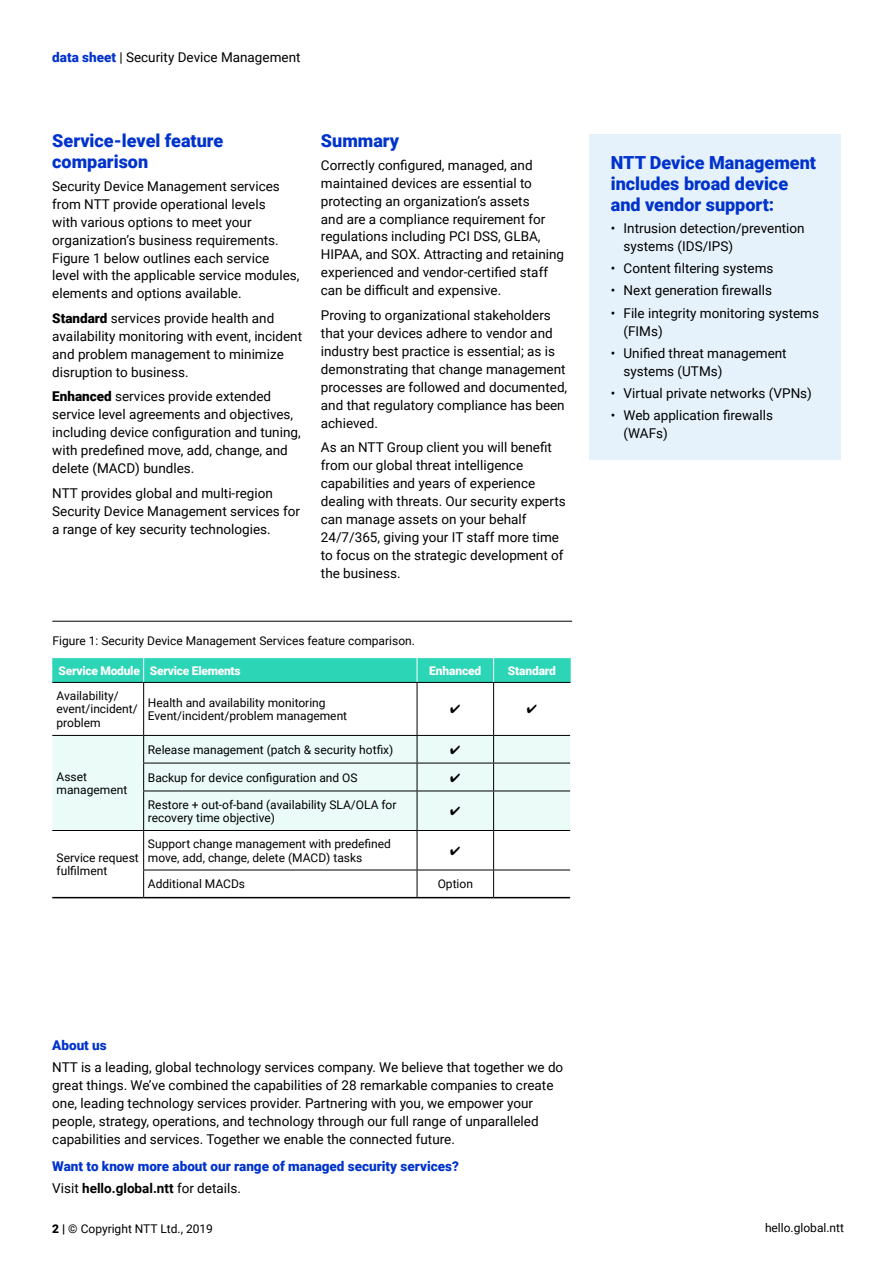
<style>
.page{position:relative;width:893px;height:1263px;background:#fff}
.page>*{position:absolute;margin:0;border:0;box-sizing:border-box;transform-origin:0 0}
.t1{font:900 18px/21px "Roboto";color:#03c}
.t2{font:13.5px/18px "Roboto";color:#000}
.t3{font:900 13.5px/22.2px "Roboto";color:#03c}
.t4{font:12px/13.5px "Roboto";color:#000}
.t5{font:900 12px "Roboto";letter-spacing:-.02em;color:#fff}
.s1{font-weight:900;color:#03c}
.s2{font-weight:900}
.s3{font-weight:400;color:#000}
.s4{font-weight:700;color:#000}
</style>
<div class="page">
<div style="left:52px;top:736px;width:518px;height:94px;background:#eafbf8"></div>
<hr style="left:417px;top:683px;width:1px;height:52px;background:#000">
<hr style="left:493px;top:683px;width:1px;height:52px;background:#000">
<hr style="left:52px;top:735px;width:92px;height:1px;background:#000">
<hr style="left:144px;top:735px;width:273px;height:1px;background:#000">
<hr style="left:417px;top:735px;width:77px;height:1px;background:#000">
<hr style="left:494px;top:735px;width:76px;height:1px;background:#000">
<hr style="left:143px;top:791px;width:274px;height:1px;background:#000">
<hr style="left:417px;top:791px;width:77px;height:1px;background:#000">
<hr style="left:494px;top:791px;width:76px;height:1px;background:#000">
<hr style="left:417px;top:831px;width:1px;height:39px;background:#000">
<hr style="left:493px;top:831px;width:1px;height:39px;background:#000">
<hr style="left:143px;top:870px;width:274px;height:1px;background:#000">
<hr style="left:417px;top:870px;width:77px;height:1px;background:#000">
<hr style="left:494px;top:870px;width:76px;height:1px;background:#000">
<svg style="left:417px;top:736px;width:1px;height:55px"></svg>
<svg style="left:493px;top:736px;width:1px;height:55px"></svg>
<hr style="left:417px;top:791px;width:1px;height:39px;background:#000">
<hr style="left:493px;top:791px;width:1px;height:39px;background:#000">
<svg style="left:417px;top:870px;width:1px;height:27px"></svg>
<svg style="left:493px;top:870px;width:1px;height:27px"></svg>
<hr style="left:143px;top:763px;width:274px;height:1px;background:#000">
<hr style="left:417px;top:763px;width:77px;height:1px;background:#000">
<hr style="left:494px;top:763px;width:76px;height:1px;background:#000">
<hr style="left:52px;top:830px;width:92px;height:1px;background:#000">
<hr style="left:144px;top:830px;width:273px;height:1px;background:#000">
<hr style="left:417px;top:830px;width:77px;height:1px;background:#000">
<hr style="left:494px;top:830px;width:76px;height:1px;background:#000">
<svg style="left:52px;top:658px;width:519px;height:24px;background:#2ed4b6"></svg>
<hr style="left:52px;top:897px;width:92px;height:1px;background:#000">
<hr style="left:144px;top:897px;width:273px;height:1px;background:#000">
<hr style="left:417px;top:897px;width:77px;height:1px;background:#000">
<hr style="left:494px;top:897px;width:76px;height:1px;background:#000">
<svg style="left:143px;top:870px;width:1px;height:27px"></svg>
<hr style="left:52px;top:682px;width:92px;height:1px;background:#000">
<hr style="left:143px;top:683px;width:1px;height:52px;background:#000">
<hr style="left:144px;top:682px;width:273px;height:1px;background:#000">
<hr style="left:417px;top:682px;width:77px;height:1px;background:#000">
<hr style="left:494px;top:682px;width:76px;height:1px;background:#000">
<svg style="left:143px;top:736px;width:1px;height:55px"></svg>
<hr style="left:143px;top:791px;width:1px;height:39px;background:#000">
<hr style="left:143px;top:831px;width:1px;height:39px;background:#000">
<hr style="left:52px;top:621px;width:520px;height:1px;background:#000">
<div style="left:589px;top:134px;width:252px;height:326px;background:#e6f2fb"></div>
<svg style="left:451px;top:745px;width:9px;height:9px"></svg>
<svg style="left:451px;top:773px;width:9px;height:9px"></svg>
<svg style="left:451px;top:807px;width:9px;height:8px"></svg>
<p class="t2" style="left:52px;top:48px;width:250px"><span class="s1">data sheet</span> | Security Device Management</p>
<h1 class="t1" style="left:52px;top:130px;width:173px">Service-level feature comparison</h1>
<p class="t2" style="left:52px;top:176px;width:249px">Security Device Management services from NTT provide operational levels<br>with various options to meet your organization’s business requirements.<br>Figure 1 below outlines each service level with the applicable service modules, elements and options available.</p>
<p class="t2" style="left:52px;top:309px;width:251px"><span class="s2">Standard</span> services provide health and availability monitoring with event, incident and problem management to minimize disruption to business.</p>
<p class="t2" style="left:52px;top:387px;width:250px"><span class="s2">Enhanced</span> services provide extended service level agreements and objectives, including device configuration and tuning, with predefined move, add, change, and delete (MACD) bundles.</p>
<p class="t2" style="left:52px;top:483px;width:249px">NTT provides global and multi-region<br>Security Device Management services for a range of key security technologies.</p>
<h1 class="t1" style="left:321px;top:130px;width:80px">Summary</h1>
<p class="t2" style="left:321px;top:155px;width:245px">Correctly configured, managed, and maintained devices are essential to protecting an organization’s assets<br>and are a compliance requirement for regulations including PCI DSS, GLBA, HIPAA, and SOX. Attracting and retaining experienced and vendor-certified staff can be difficult and expensive.</p>
<p class="t2" style="left:321px;top:306px;width:248px">Proving to organizational stakeholders that your devices adhere to vendor and industry best practice is essential; as is demonstrating that change management processes are followed and documented, and that regulatory compliance has been achieved.</p>
<p class="t2" style="left:321px;top:438px;width:246px">As an NTT Group client you will benefit from our global threat intelligence capabilities and years of experience dealing with threats. Our security experts can manage assets on your behalf 24/7/365, giving your IT staff more time to focus on the strategic development of the business.</p>
<p class="t4" style="left:53px;top:633px;width:364px">Figure 1: Security Device Management Services feature comparison.</p>
<p class="t5" style="left:58px;top:662px;width:184px">Service Module Service Elements</p>
<p class="t5" style="left:429px;top:662px;width:54px">Enhanced</p>
<p class="t5" style="left:508px;top:662px;width:50px">Standard</p>
<p class="t4" style="left:57px;top:688px;width:83px">Availability/ event/incident/ problem</p>
<p class="t4" style="left:148px;top:695px;width:201px">Health and availability monitoring<br>Event/incident/problem management</p>
<p class="t4" style="left:57px;top:769px;width:72px">Asset management</p>
<p class="t4" style="left:57px;top:850px;width:84px">Service request fulfilment</p>
<p class="t4" style="left:148px;top:742px;width:247px">Release management (patch &amp; security hotfix)</p>
<p class="t4" style="left:148px;top:770px;width:211px">Backup for device configuration and OS</p>
<p class="t4" style="left:148px;top:797px;width:250px">Restore + out-of-band (availability SLA/OLA for recovery time objective)</p>
<p class="t4" style="left:148px;top:836px;width:245px">Support change management with predefined move, add, change, delete (MACD) tasks</p>
<p class="t4" style="left:148px;top:877px;width:99px">Additional MACDs</p>
<p class="t4" style="left:438px;top:877px;width:37px">Option</p>
<h1 class="t1" style="left:611px;top:151px;width:207px">NTT Device Management includes broad device and vendor support:</h1>
<p class="t2" style="left:624px;top:218px;width:183px;text-indent:-13px">• Intrusion detection/prevention systems (IDS/IPS)</p>
<p class="t2" style="left:611px;top:259px;width:164px">• Content filtering systems</p>
<p class="t2" style="left:611px;top:281px;width:163px">• Next generation firewalls</p>
<p class="t2" style="left:624px;top:303px;width:197px;text-indent:-13px">• File integrity monitoring systems (FIMs)</p>
<p class="t2" style="left:624px;top:343px;width:165px;text-indent:-13px">• Unified threat management systems (UTMs)</p>
<p class="t2" style="left:611px;top:384px;width:203px">• Virtual private networks (VPNs)</p>
<p class="t2" style="left:624px;top:406px;width:151px;text-indent:-13px">• Web application firewalls (WAFs)</p>
<p class="t3" style="left:52px;top:1033px;width:56px">About us</p>
<p class="t2" style="left:52px;top:1058px;width:512px">NTT is a leading, global technology services company. We believe that together we do great things. We’ve combined the capabilities of 28 remarkable companies to create one, leading technology services provider. Partnering with you, we empower your people, strategy, operations, and technology through our full range of unparalleled capabilities and services. Together we enable the connected future.</p>
<p class="t3" style="left:52px;top:1154px;width:408px">Want to know more about our range of managed security services?<br><span class="s3">Visit</span> <span class="s4">hello.global.ntt</span> <span class="s3">for details.</span></p>
<p class="t4" style="left:52px;top:1222px;width:162px"><span class="s2">2 |</span> © Copyright NTT Ltd., 2019</p>
<p class="t4" style="left:765px;top:1221px;width:81px">hello.global.ntt</p>
</div>
